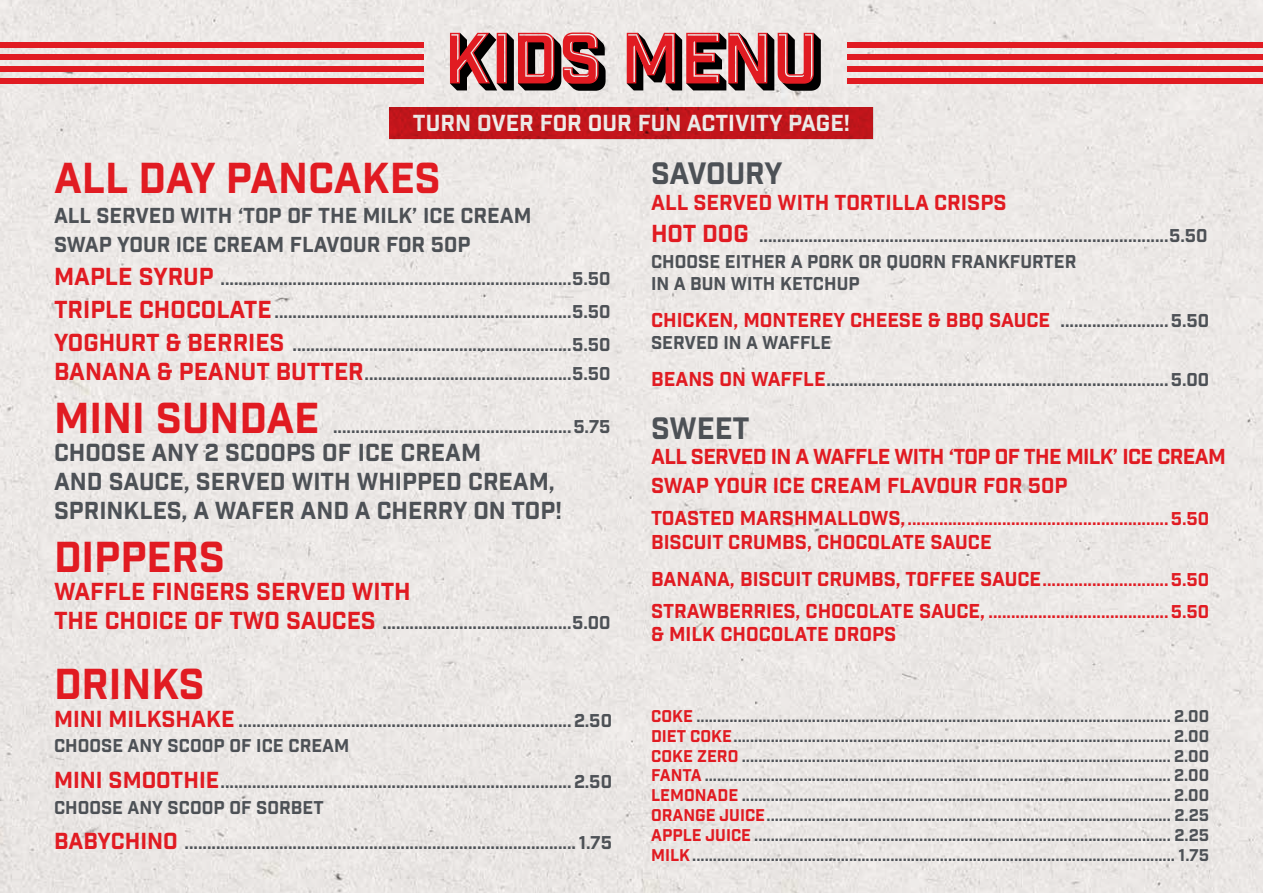
<style>
.page{position:relative;width:1263px;height:893px;background:#ece8e6}
.page>*{position:absolute;margin:0;border:0;box-sizing:border-box;transform-origin:0 0}
.t1{font:70.35px "Industry Inc 3 D";color:#000}
.t2{font:42px "Industry Inc Base";color:#e11b22}
.t3{font:30px "Industry Inc Base";letter-spacing:-.005em;color:#4d5156}
.t4{font:23.85px/28.7px "Industry Inc Base";color:#4d5156}
.t5{font:23.85px "Industry Inc Base";color:#e11b22}
.t6{font:22.5px "Industry Inc Base";color:#fff}
.t7{font:21px/29.4px "Industry Inc Base";letter-spacing:-.03em;color:#e11b22}
.t8{font:21px/29.4px "Industry Inc Base";color:#4d5156}
.t9{font:21px "Industry Inc Base";letter-spacing:-.01em;color:#e11b22}
.t10{font:19.5px/37.2px "Industry Inc Base";color:#e11b22}
.t11{font:18px/25.8px "Industry Inc Base";color:#4d5156}
.t12{font:18px "Industry Inc Base";color:#e11b22}
.t13{font:16.5px/19.8px "Industry Inc Base";color:#4d5156;text-align:justify}
.s1{font-size:23.85px;color:#e11b22}
.s2{font-size:18px;color:#4d5156}
.s3{font-size:19.5px;color:#e11b22}
.s4{font-size:19.5px}
.s5{font-size:18px}
.s6{font-size:22.5px;color:#e11b22}
.s7{color:#e11b22}
</style>
<div class="page">
<div style="left:848px;top:66px;width:415px;height:6px;background:#e11b22"></div>
<div style="left:0;top:66px;width:424px;height:6px;background:#e11b22"></div>
<div style="left:848px;top:78px;width:415px;height:5px;background:#e11b22"></div>
<div style="left:0;top:78px;width:424px;height:5px;background:#e11b22"></div>
<div style="left:848px;top:55px;width:415px;height:5px;background:#e11b22"></div>
<div style="left:0;top:55px;width:424px;height:5px;background:#e11b22"></div>
<div style="left:848px;top:42px;width:415px;height:5px;background:#e11b22"></div>
<div style="left:0;top:42px;width:424px;height:5px;background:#e11b22"></div>
<svg style="left:390px;top:107px;width:483px;height:32px;background:#bf151a"></svg>
<h1 class="t1" style="left:444px;top:16px;width:376px">KIDS MENU</h1>
<p class="t6" style="left:413px;top:109px;width:438px">TURN OVER FOR OUR FUN ACTIVITY PAGE!</p>
<h2 class="t2" style="left:54px;top:153px;width:388px">ALL DAY PANCAKES</h2>
<p class="t8" style="left:54px;top:202px;width:479px">ALL SERVED WITH ‘TOP OF THE MILK’ ICE CREAM<br>SWAP YOUR ICE CREAM FLAVOUR FOR 50P</p>
<p class="t11" style="left:54px;top:263px;width:558px;line-height:32.8px;text-align:justify"><span class="s1">MAPLE SYRUP</span> ..............................................................................5.50<br><span class="s1">TRIPLE CHOCOLATE</span>..................................................................5.50<br><span class="s1">YOGHURT &amp; BERRIES</span> ..............................................................5.50</p>
<p class="t11" style="left:54px;top:361px;width:558px"><span class="s1">BANANA &amp; PEANUT BUTTER</span>..............................................5.50</p>
<h2 class="t2" style="left:54px;top:392px;width:267px">MINI SUNDAE</h2>
<h3 class="t3" style="left:651px;top:156px;width:133px">SAVOURY</h3>
<p class="t9" style="left:651px;top:189px;width:357px">ALL SERVED WITH TORTILLA CRISPS</p>
<p class="t11" style="left:651px;top:224px;width:558px"><span class="s1">HOT DOG</span> ...........................................................................................5.50<br>CHOOSE EITHER A PORK OR QUORN FRANKFURTER</p>
<p class="t11" style="left:651px;top:271px;width:210px">IN A BUN WITH KETCHUP</p>
<p class="t10" style="left:651px;top:302px;width:560px">CHICKEN, MONTEREY CHEESE &amp; BBQ SAUCE <span class="s2">........................5.50</span></p>
<p class="t11" style="left:651px;top:325px;width:560px;line-height:37.2px">SERVED IN A WAFFLE<br><span class="s3">BEANS ON WAFFLE</span>............................................................................5.00</p>
<h3 class="t3" style="left:651px;top:410px;width:100px">SWEET</h3>
<p class="t7" style="left:651px;top:443px;width:576px">ALL SERVED IN A WAFFLE WITH ‘TOP OF THE MILK’ ICE CREAM<br>SWAP YOUR ICE CREAM FLAVOUR FOR 50P</p>
<p class="t12" style="left:651px;top:508px;width:560px"><span class="s4">TOASTED MARSHMALLOWS,</span>..........................................................5.50</p>
<p class="t10" style="left:651px;top:524px;width:560px">BISCUIT CRUMBS, CHOCOLATE SAUCE<br>BANANA, BISCUIT CRUMBS, TOFFEE SAUCE<span class="s5">............................5.50</span></p>
<p class="t12" style="left:651px;top:600px;width:560px"><span class="s4">STRAWBERRIES, CHOCOLATE SAUCE,</span> ........................................5.50</p>
<p class="t10" style="left:651px;top:617px;width:247px">&amp; MILK CHOCOLATE DROPS</p>
<p class="t11" style="left:333px;top:414px;width:279px">.....................................................5.75</p>
<h3 class="t4" style="left:54px;top:440px;width:509px">CHOOSE ANY 2 SCOOPS OF ICE CREAM<br>AND SAUCE, SERVED WITH WHIPPED CREAM,<br>SPRINKLES, A WAFER AND A CHERRY ON TOP!</h3>
<h2 class="t2" style="left:54px;top:531px;width:173px">DIPPERS</h2>
<h3 class="t5" style="left:54px;top:577px;width:358px">WAFFLE FINGERS SERVED WITH</h3>
<p class="t11" style="left:54px;top:610px;width:558px"><span class="s1">THE CHOICE OF TWO SAUCES</span> ..........................................5.00</p>
<h2 class="t2" style="left:54px;top:659px;width:152px">DRINKS</h2>
<p class="t11" style="left:54px;top:708px;width:560px"><span class="s6">MINI MILKSHAKE</span> ..........................................................................2.50<br>CHOOSE ANY SCOOP OF ICE CREAM</p>
<p class="t11" style="left:54px;top:769px;width:560px"><span class="s6">MINI SMOOTHIE</span>..............................................................................2.50<br>CHOOSE ANY SCOOP OF SORBET</p>
<p class="t11" style="left:54px;top:831px;width:559px"><span class="s6">BABYCHINO</span> ....................................................................................... 1.75</p>
<p class="t13" style="left:651px;top:707px;width:559px"><span class="s7">COKE</span> ................................................................................................................... 2.00<br><span class="s7">DIET COKE</span>.......................................................................................................... 2.00<br><span class="s7">COKE ZERO</span> ........................................................................................................ 2.00<br><span class="s7">FANTA</span> ................................................................................................................. 2.00<br><span class="s7">LEMONADE</span> ........................................................................................................ 2.00<br><span class="s7">ORANGE JUICE</span>.................................................................................................. 2.25<br><span class="s7">APPLE JUICE</span> ..................................................................................................... 2.25<br><span class="s7">MILK</span>..................................................................................................................... 1.75</p>
</div>
